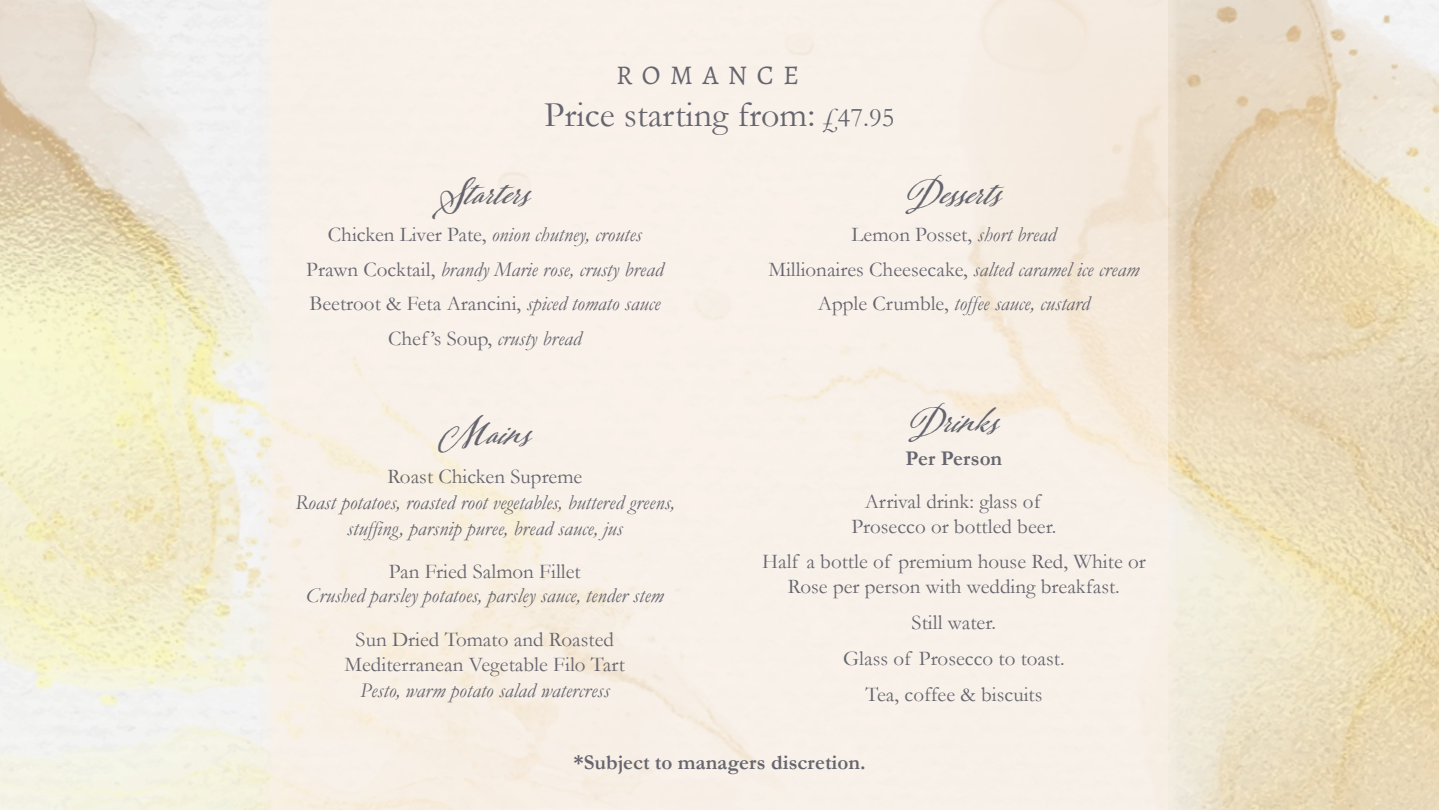
<style>
.page{position:relative;width:1439px;height:810px;background:#fff}
.page>*{position:absolute;margin:0;border:0;box-sizing:border-box;transform-origin:0 0}
.t1{font:42px "Adorn Coronet";color:#66656f}
.t2{font:36.05px "Garamond";color:#66656f}
.t3{font:27.12px "Alegreya";letter-spacing:.35em;color:#66656f}
.t4{font:italic 21px/34.8px "Garamond";letter-spacing:.005em;color:#66656f;text-align:center}
.t5{font:21px/25px "Garamond";color:#66656f;text-align:center}
.t6{font:700 21px "Garamond";letter-spacing:.005em;color:#66656f}
.s1{font-size:27.12px}
.s2{font-style:normal}
</style>
<div class="page">
<img style="left:0;top:0;width:1439px;height:809px">
<img style="left:255px;top:0;width:929px;height:809px">
<div style="left:271px;top:0;width:896px;height:809px;background:#fbf1e7"></div>
<p class="t3" style="left:616px;top:58px;width:184px">ROMANCE</p>
<h2 class="t2" style="left:544px;top:91px;width:352px">Price starting from: <span class="s1">£47.95</span></h2>
<h1 class="t1" style="left:439px;top:162px;width:93px">Starters</h1>
<p class="t4" style="left:306px;top:216px;width:358px"><span class="s2">Chicken Liver Pate,</span> onion chutney, croutes <span class="s2">Prawn Cocktail,</span> brandy Marie rose, crusty bread <span class="s2">Beetroot &amp; Feta Arancini,</span> spiced tomato sauce <span class="s2">Chef ’s Soup,</span> crusty bread</p>
<h1 class="t1" style="left:438px;top:403px;width:95px">Mains</h1>
<p class="t5" style="left:387px;top:463px;width:197px">Roast Chicken Supreme</p>
<p class="t4" style="left:295px;top:488px;width:381px;line-height:26.1px">Roast potatoes, roasted root vegetables, buttered greens, stuffing, parsnip puree, bread sauce, jus</p>
<p class="t5" style="left:389px;top:558px;width:193px">Pan Fried Salmon Fillet</p>
<p class="t4" style="left:306px;top:577px;width:359px">Crushed parsley potatoes, parsley sauce, tender stem</p>
<p class="t5" style="left:345px;top:626px;width:282px">Sun Dried Tomato and Roasted<br>Mediterranean Vegetable Filo Tart</p>
<p class="t4" style="left:360px;top:672px;width:251px">Pesto, warm potato salad watercress</p>
<h1 class="t1" style="left:906px;top:162px;width:98px">Desserts</h1>
<p class="t4" style="left:768px;top:216px;width:372px"><span class="s2">Lemon Posset,</span> short bread<br><span class="s2">Millionaires Cheesecake,</span> salted caramel ice cream<br><span class="s2">Apple Crumble,</span> toffee sauce, custard</p>
<h1 class="t1" style="left:908px;top:391px;width:92px">Drinks</h1>
<p class="t6" style="left:905px;top:444px;width:98px">Per Person</p>
<p class="t5" style="left:851px;top:488px;width:207px">Arrival drink: glass of<br>Prosecco or bottled beer.</p>
<p class="t5" style="left:762px;top:548px;width:385px">Half a bottle of premium house Red, White or<br>Rose per person with wedding breakfast.</p>
<p class="t5" style="left:843px;top:603px;width:223px;line-height:36.1px">Still water.<br>Glass of Prosecco to toast.<br>Tea, coffee &amp; biscuits</p>
<p class="t6" style="left:573px;top:748px;width:294px">*Subject to managers discretion.</p>
</div>
